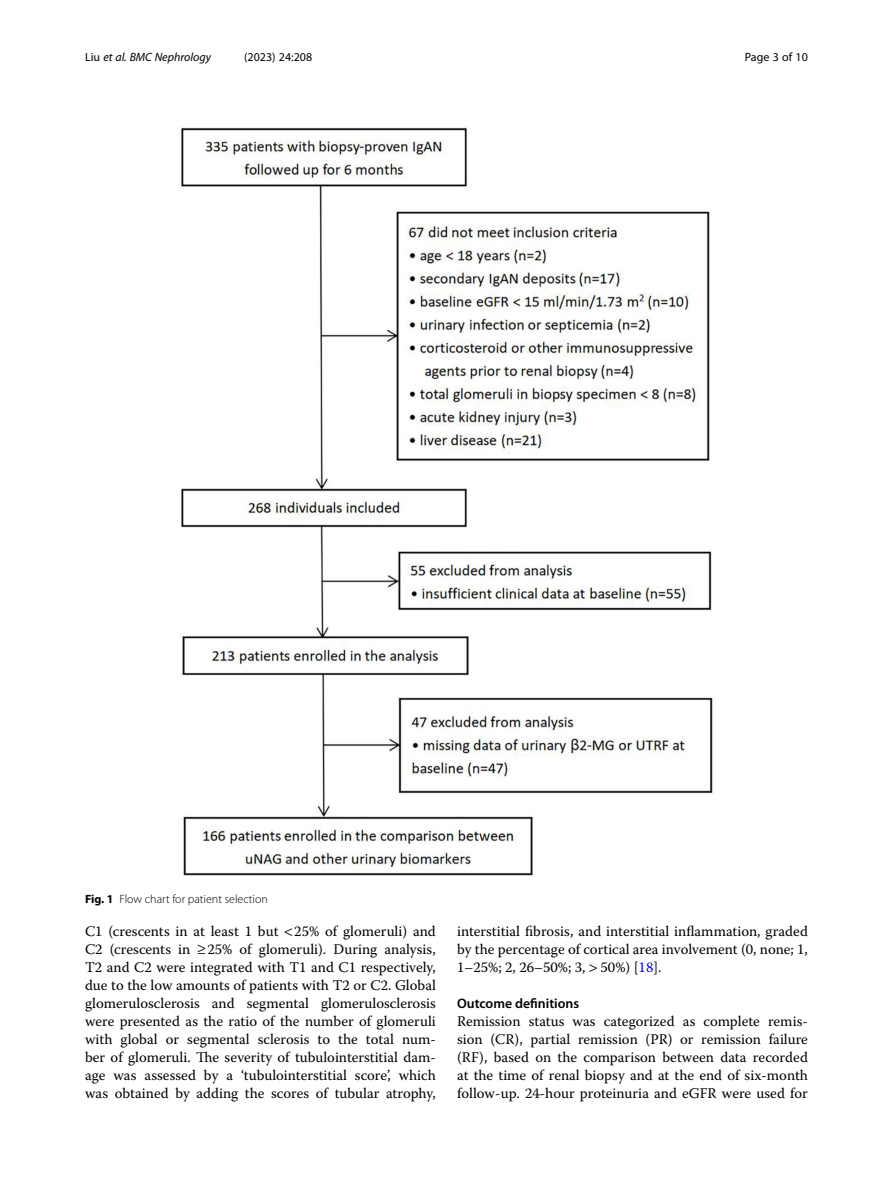
<style>
.page{position:relative;width:893px;height:1191px;background:#fff}
.page>*{position:absolute;margin:0;border:0;box-sizing:border-box;transform-origin:0 0}
.Body_Text_Indent{font:14.7px/18px "Warnock Pro";color:#000;text-align:justify}
.Body_Text{font:14.7px/18px "Warnock Pro";color:#000;text-align:justify}
.Head_2{font:600 13.8px "Myriad Pro";color:#000}
.Figure_Caption{font:300 12px "Myriad Pro";color:#000}
.t1{font:italic 12px "Myriad Pro";color:#000}
.t2{font:12px "Myriad Pro";color:#000}
.s1{font-style:normal}
.s2{font-weight:700}
.s3{color:#00f}
</style>
<div class="page">
<img style="left:181px;top:127px;width:532px;height:748px">
<p class="t1" style="left:85px;top:50px;width:128px"><span class="s1">Liu</span> et al. BMC Nephrology</p>
<p class="t2" style="left:244px;top:50px;width:70px">(2023) 24:208</p>
<p class="t2" style="left:745px;top:50px;width:65px">Page 3 of 10</p>
<p class="Figure_Caption" style="left:85px;top:892px;width:184px"><span class="s2">Fig. 1</span> Flow chart for patient selection</p>
<p class="Body_Text_Indent" style="left:85px;top:922px;width:352px">C1 (crescents in at least 1 but 25% of glomeruli) and C2 (crescents in ≥25% of glomeruli). During analysis, T2 and C2 were integrated with T1 and C1 respectively, due to the low amounts of patients with T2 or C2. Global glomerulosclerosis and segmental glomerulosclerosis were presented as the ratio of the number of glomeruli with global or segmental sclerosis to the total num&shy;ber of glomeruli. The severity of tubulointerstitial dam&shy;age was assessed by a ‘tubulointerstitial score’, which was obtained by adding the scores of tubular atrophy,</p>
<p class="Body_Text_Indent" style="left:457px;top:922px;width:352px">interstitial fibrosis, and interstitial inflammation, graded by the percentage of cortical area involvement (0, none; 1, 1–25%; 2, 26–50%; 3, 50%) [<span class="s3">18</span>].</p>
<p class="Head_2" style="left:457px;top:995px;width:124px">Outcome definitions</p>
<p class="Body_Text" style="left:457px;top:1012px;width:352px">Remission status was categorized as complete remis&shy;sion (CR), partial remission (PR) or remission failure (RF), based on the comparison between data recorded at the time of renal biopsy and at the end of six-month follow-up. 24-hour proteinuria and eGFR were used for</p>
</div>
